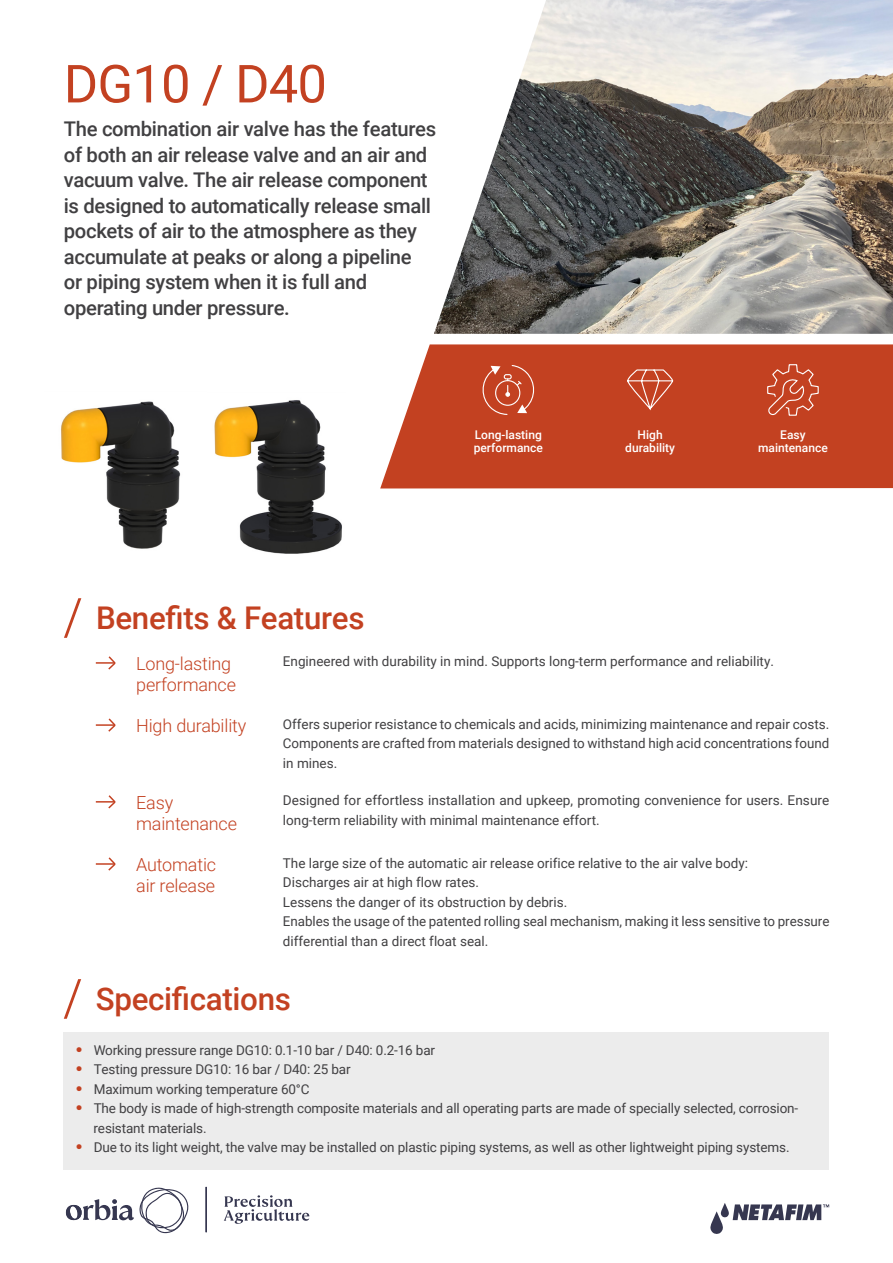
<style>
.page{position:relative;width:893px;height:1263px;background:#fff}
.page>*{position:absolute;margin:0;border:0;box-sizing:border-box;transform-origin:0 0}
.t1{font:52.5px "Roboto";letter-spacing:-.015em;color:#c34121}
.t2{font:500 31.35px "Roboto";letter-spacing:-.01em;color:#c34121}
.t3{font:500 20.25px/25.5px "Roboto";letter-spacing:-.015em;color:#414042}
.t4{font:300 18px/21px "Roboto";letter-spacing:-.01em;color:#c34121}
.t5{font:13.5px/19.5px "Roboto";color:#414042}
.t6{font:500 12px/13.5px "Roboto";color:#fff;text-align:center}
</style>
<div class="page">
<svg style="left:710px;top:1203px;width:119px;height:31px"></svg>
<svg style="left:224px;top:1195px;width:85px;height:29px"></svg>
<svg style="left:66px;top:1187px;width:123px;height:46px"></svg>
<hr style="left:205px;top:1187px;width:2px;height:45px;background:#363750">
<div style="left:380px;top:344px;width:513px;height:144px;background:#c34121"></div>
<svg style="left:767px;top:364px;width:52px;height:52px;background:#ca593d"></svg>
<img style="left:434px;top:0;width:459px;height:334px">
<img style="left:61px;top:401px;width:120px;height:148px">
<img style="left:214px;top:400px;width:128px;height:154px">
<svg style="left:64px;top:598px;width:18px;height:40px"></svg>
<svg style="left:96px;top:656px;width:20px;height:14px"></svg>
<svg style="left:96px;top:718px;width:20px;height:14px"></svg>
<svg style="left:96px;top:795px;width:20px;height:14px"></svg>
<svg style="left:96px;top:857px;width:20px;height:14px"></svg>
<div style="left:64px;top:1032px;width:765px;height:137px;background:#ececec"></div>
<svg style="left:63px;top:979px;width:19px;height:40px"></svg>
<svg style="left:479px;top:364px;width:59px;height:52px;background:#c9573a"></svg>
<svg style="left:627px;top:369px;width:47px;height:41px;background:#cb5c41"></svg>
<h1 class="t1" style="left:64px;top:47px;width:265px">DG10 / D40</h1>
<p class="t3" style="left:64px;top:116px;width:374px">The combination air valve has the features of both an air release valve and an air and vacuum valve. The air release component is designed to automatically release small pockets of air to the atmosphere as they accumulate at peaks or along a pipeline<br>or piping system when it is full and operating under pressure.</p>
<p class="t6" style="left:474px;top:427px;width:71px;text-align:left">Long-lasting performance</p>
<p class="t6" style="left:625px;top:427px;width:51px">High durability</p>
<p class="t6" style="left:758px;top:427px;width:71px">Easy maintenance</p>
<h2 class="t2" style="left:96px;top:596px;width:270px">Benefits &amp; Features</h2>
<h3 class="t4" style="left:136px;top:652px;width:101px">Long-lasting performance</h3>
<p class="t5" style="left:283px;top:651px;width:492px">Engineered with durability in mind. Supports long-term performance and reliability.</p>
<h3 class="t4" style="left:136px;top:714px;width:112px">High durability</h3>
<p class="t5" style="left:283px;top:713px;width:548px;text-align:justify">Offers superior resistance to chemicals and acids, minimizing maintenance and repair costs.<br>Components are crafted from materials designed to withstand high acid concentrations found in mines.</p>
<h3 class="t4" style="left:136px;top:791px;width:102px">Easy maintenance</h3>
<p class="t5" style="left:283px;top:790px;width:548px">Designed for effortless installation and upkeep, promoting convenience for users. Ensure long-term reliability with minimal maintenance effort.</p>
<h3 class="t4" style="left:136px;top:853px;width:81px">Automatic air release</h3>
<p class="t5" style="left:283px;top:852px;width:548px">The large size of the automatic air release orifice relative to the air valve body:<br>Discharges air at high flow rates.<br>Lessens the danger of its obstruction by debris.<br>Enables the usage of the patented rolling seal mechanism, making it less sensitive to pressure differential than a direct float seal.</p>
<h2 class="t2" style="left:96px;top:976px;width:197px">Specifications</h2>
<p class="t5" style="left:77px;top:1040px;width:360px"><sup>●</sup> Working pressure range DG10: 0.1-10 bar / D40: 0.2-16 bar</p>
<p class="t5" style="left:77px;top:1059px;width:276px"><sup>●</sup> Testing pressure DG10: 16 bar / D40: 25 bar</p>
<p class="t5" style="left:77px;top:1079px;width:235px"><sup>●</sup> Maximum working temperature 60°C</p>
<p class="t5" style="left:94px;top:1098px;width:706px;text-indent:-17px"><sup>●</sup> The body is made of high-strength composite materials and all operating parts are made of specially selected, corrosion&shy;resistant materials.</p>
<p class="t5" style="left:77px;top:1137px;width:714px"><sup>●</sup> Due to its light weight, the valve may be installed on plastic piping systems, as well as other lightweight piping systems.</p>
</div>
